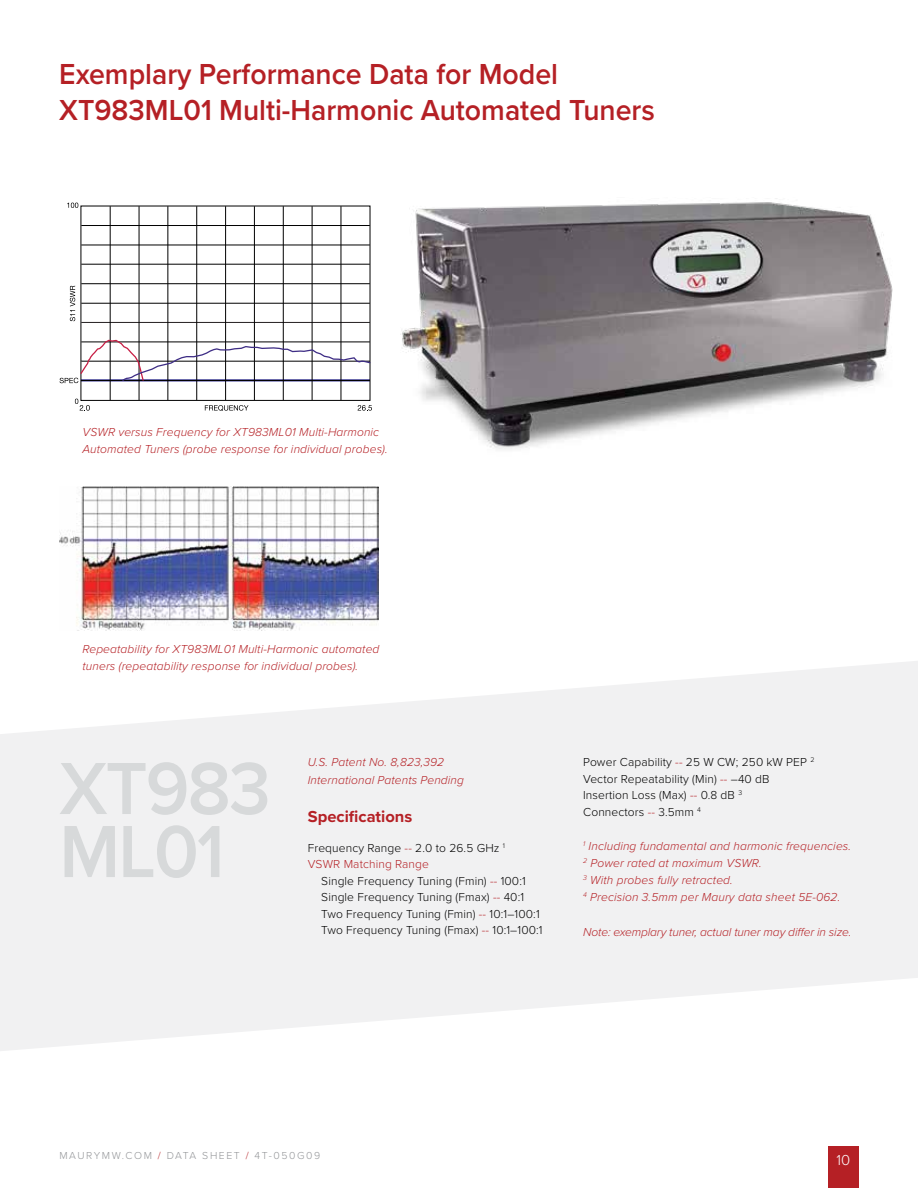
<style>
.page{position:relative;width:918px;height:1188px;background:#fff}
.page>*{position:absolute;margin:0;border:0;box-sizing:border-box;transform-origin:0 0}
.t1{font:600 76.5px/63px "Proxima Nova";letter-spacing:-.025em;color:#d7d9da;scale:.95 1}
.t2{font:600 30px/36px "Proxima Nova";color:#b52025;scale:.95 1}
.t3{font:700 16.5px "Proxima Nova";color:#b52025}
.t4{font:300 15px "Proxima Nova";color:#fff}
.t5{font:italic 300 12px/17.2px "Proxima Nova";letter-spacing:.01em;color:#b52025}
.t6{font:300 12px/16.5px "Proxima Nova";letter-spacing:.01em;color:#000}
.t7{font:italic 300 12px "Proxima Nova";letter-spacing:-.01em;color:#b52025}
.t8{font:300 10.5px "Proxima Nova";letter-spacing:.15em;color:#939598}
.s1{color:#b52025}
</style>
<div class="page">
<div style="left:828px;top:1146px;width:31px;height:42px;background:#b52025"></div>
<svg style="left:0;top:661px;width:918px;height:390px;fill:#f1f1f2"></svg>
<hr style="left:81px;top:225px;width:289px;height:1px;background:#010101">
<hr style="left:81px;top:245px;width:289px;height:1px;background:#010101">
<hr style="left:81px;top:264px;width:289px;height:1px;background:#010101">
<hr style="left:81px;top:283px;width:289px;height:1px;background:#010101">
<hr style="left:81px;top:303px;width:289px;height:1px;background:#010101">
<hr style="left:81px;top:322px;width:289px;height:1px;background:#231f20">
<hr style="left:110px;top:206px;width:1px;height:194px;background:#010101">
<hr style="left:139px;top:206px;width:1px;height:194px;background:#010101">
<hr style="left:168px;top:206px;width:1px;height:194px;background:#010101">
<hr style="left:196px;top:206px;width:1px;height:194px;background:#010101">
<hr style="left:225px;top:206px;width:1px;height:194px;background:#010101">
<hr style="left:254px;top:206px;width:1px;height:194px;background:#010101">
<hr style="left:283px;top:206px;width:1px;height:194px;background:#010101">
<hr style="left:312px;top:206px;width:1px;height:194px;background:#010101">
<hr style="left:341px;top:206px;width:1px;height:194px;background:#010101">
<svg style="left:205px;top:405px;width:44px;height:6px"></svg>
<svg style="left:67px;top:203px;width:11px;height:5px"></svg>
<svg style="left:70px;top:286px;width:5px;height:35px"></svg>
<div style="left:81px;top:206px;width:289px;height:195px;border:1px solid #010101"></div>
<svg style="left:75px;top:399px;width:15px;height:12px"></svg>
<svg style="left:358px;top:405px;width:14px;height:6px"></svg>
<svg style="left:60px;top:339px;width:311px;height:44px"></svg>
<img style="left:59px;top:487px;width:319px;height:143px">
<img style="left:400px;top:198px;width:493px;height:251px">
<h2 class="t2" style="left:59px;top:55px;width:629px">Exemplary Performance Data for Model<br>XT983ML01 Multi-Harmonic Automated Tuners</h2>
<p class="t5" style="left:82px;top:423px;width:307px">VSWR versus Frequency for XT983ML01 Multi-Harmonic<br>Automated Tuners (probe response for individual probes).</p>
<p class="t5" style="left:82px;top:640px;width:298px">Repeatability for XT983ML01 Multi-Harmonic automated tuners (repeatability response for individual probes).</p>
<h1 class="t1" style="left:59px;top:755px;width:224px">XT983<br>ML01</h1>
<p class="t5" style="left:308px;top:753px;width:158px">U.S. Patent No. 8,823,392<br>International Patents Pending</p>
<h3 class="t3" style="left:308px;top:804px;width:106px">Specifications</h3>
<p class="t6" style="left:308px;top:839px;width:199px">Frequency Range <span class="s1">--</span> 2.0 to 26.5 GHz <sup>1<br></sup><span class="s1">VSWR Matching Range</span></p>
<p class="t6" style="left:321px;top:872px;width:223px">Single Frequency Tuning (Fmin) <span class="s1">--</span> 100:1<br>Single Frequency Tuning (Fmax) <span class="s1">--</span> 40:1<br>Two Frequency Tuning (Fmin) <span class="s1">--</span> 10:1–100:1<br>Two Frequency Tuning (Fmax) <span class="s1">--</span> 10:1–100:1</p>
<p class="t6" style="left:583px;top:753px;width:233px">Power Capability <span class="s1">--</span> 25 W CW; 250 kW PEP <sup>2<br></sup>Vector Repeatability (Min) <span class="s1">--</span> –40 dB<br>Insertion Loss (Max) <span class="s1">--</span> 0.8 dB <sup>3<br></sup>Connectors <span class="s1">--</span> 3.5mm <sup>4</sup></p>
<p class="t5" style="left:583px;top:836px;width:270px"><sup>1</sup> Including fundamental and harmonic frequencies.<br><sup>2</sup> Power rated at maximum VSWR.<br><sup>3</sup> With probes fully retracted.<br><sup>4</sup> Precision 3.5mm per Maury data sheet 5E-062.</p>
<p class="t7" style="left:583px;top:923px;width:270px">Note: exemplary tuner, actual tuner may differ in size.</p>
<p class="t8" style="left:59px;top:1148px;width:262px">MAURYMW.COM <span class="s1">/</span> DATA SHEET <span class="s1">/</span> 4T-050G09</p>
<p class="t4" style="left:836px;top:1149px;width:15px">10</p>
</div>
